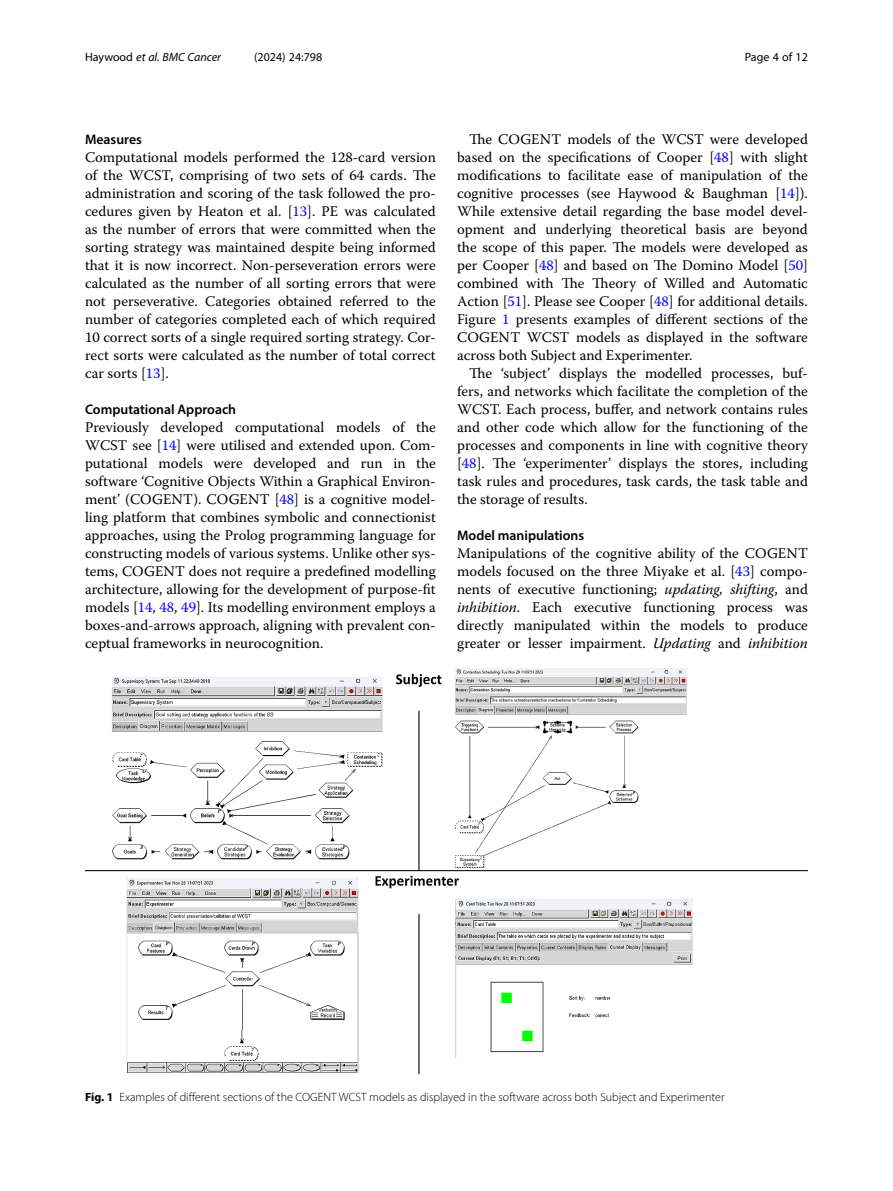
<style>
.page{position:relative;width:893px;height:1191px;background:#fff}
.page>*{position:absolute;margin:0;border:0;box-sizing:border-box;transform-origin:0 0}
.Body_Text{font:14.7px/18px "Warnock Pro";color:#000;text-align:justify}
.Body_Text_Indent{font:14.7px/18px "Warnock Pro";color:#000;text-align:justify}
.Head_2{font:600 13.8px "Myriad Pro";color:#000}
.Figure_Caption{font:300 12px "Myriad Pro";color:#000}
.t1{font:italic 12px "Myriad Pro";color:#000}
.t2{font:12px "Myriad Pro";color:#000}
.s1{font-style:normal}
.s2{color:#00f}
.s3{font-style:italic}
.s4{font-weight:700}
</style>
<div class="page">
<img style="left:85px;top:669px;width:723px;height:405px">
<p class="t1" style="left:85px;top:50px;width:138px"><span class="s1">Haywood</span> et al. BMC Cancer</p>
<p class="t2" style="left:254px;top:50px;width:70px">(2024) 24:798</p>
<p class="t2" style="left:745px;top:50px;width:65px">Page 4 of 12</p>
<p class="Head_2" style="left:85px;top:131px;width:58px">Measures</p>
<p class="Body_Text" style="left:85px;top:148px;width:352px">Computational models performed the 128-card version of the WCST, comprising of two sets of 64 cards. The administration and scoring of the task followed the pro&shy;cedures given by Heaton et al. [<span class="s2">13</span>]. PE was calculated as the number of errors that were committed when the sorting strategy was maintained despite being informed that it is now incorrect. Non-perseveration errors were calculated as the number of all sorting errors that were not perseverative. Categories obtained referred to the number of categories completed each of which required 10 correct sorts of a single required sorting strategy. Cor&shy;rect sorts were calculated as the number of total correct car sorts [<span class="s2">13</span>].</p>
<p class="Head_2" style="left:85px;top:401px;width:153px">Computational Approach</p>
<p class="Body_Text" style="left:85px;top:418px;width:352px">Previously developed computational models of the WCST see [<span class="s2">14</span>] were utilised and extended upon. Com&shy;putational models were developed and run in the software ‘Cognitive Objects Within a Graphical Environ&shy;ment’ (COGENT). COGENT [<span class="s2">48</span>] is a cognitive model&shy;ling platform that combines symbolic and connectionist approaches, using the Prolog programming language for constructing models of various systems. Unlike other sys&shy;tems, COGENT does not require a predefined modelling architecture, allowing for the development of purpose-fit models [<span class="s2">14</span>, <span class="s2">48</span>, <span class="s2">49</span>]. Its modelling environment employs a boxes-and-arrows approach, aligning with prevalent con&shy;ceptual frameworks in neurocognition.</p>
<p class="Body_Text_Indent" style="left:457px;top:130px;width:352px;text-indent:12px">The COGENT models of the WCST were developed based on the specifications of Cooper [<span class="s2">48</span>] with slight modifications to facilitate ease of manipulation of the cognitive processes (see Haywood &amp; Baughman [<span class="s2">14</span>]).<br>While extensive detail regarding the base model devel&shy;opment and underlying theoretical basis are beyond the scope of this paper. The models were developed as per Cooper [<span class="s2">48</span>] and based on The Domino Model [<span class="s2">50</span>] combined with The Theory of Willed and Automatic Action [<span class="s2">51</span>]. Please see Cooper [<span class="s2">48</span>] for additional details.<br>Figure <span class="s2">1</span> presents examples of different sections of the COGENT WCST models as displayed in the software across both Subject and Experimenter.</p>
<p class="Body_Text_Indent" style="left:457px;top:364px;width:352px;text-indent:12px">The ‘subject’ displays the modelled processes, buf&shy;fers, and networks which facilitate the completion of the WCST. Each process, buffer, and network contains rules and other code which allow for the functioning of the processes and components in line with cognitive theory [<span class="s2">48</span>]. The ‘experimenter’ displays the stores, including task rules and procedures, task cards, the task table and the storage of results.</p>
<p class="Head_2" style="left:457px;top:527px;width:129px">Model manipulations</p>
<p class="Body_Text" style="left:457px;top:544px;width:352px">Manipulations of the cognitive ability of the COGENT models focused on the three Miyake et al. [<span class="s2">43</span>] compo&shy;nents of executive functioning; <span class="s3">updating, shifting</span>, and <span class="s3">inhibition</span>. Each executive functioning process was directly manipulated within the models to produce greater or lesser impairment. <span class="s3">Updating</span> and <span class="s3">inhibition</span></p>
<p class="Figure_Caption" style="left:85px;top:1089px;width:641px"><span class="s4">Fig. 1</span> Examples of different sections of the COGENT WCST models as displayed in the software across both Subject and Experimenter</p>
</div>
